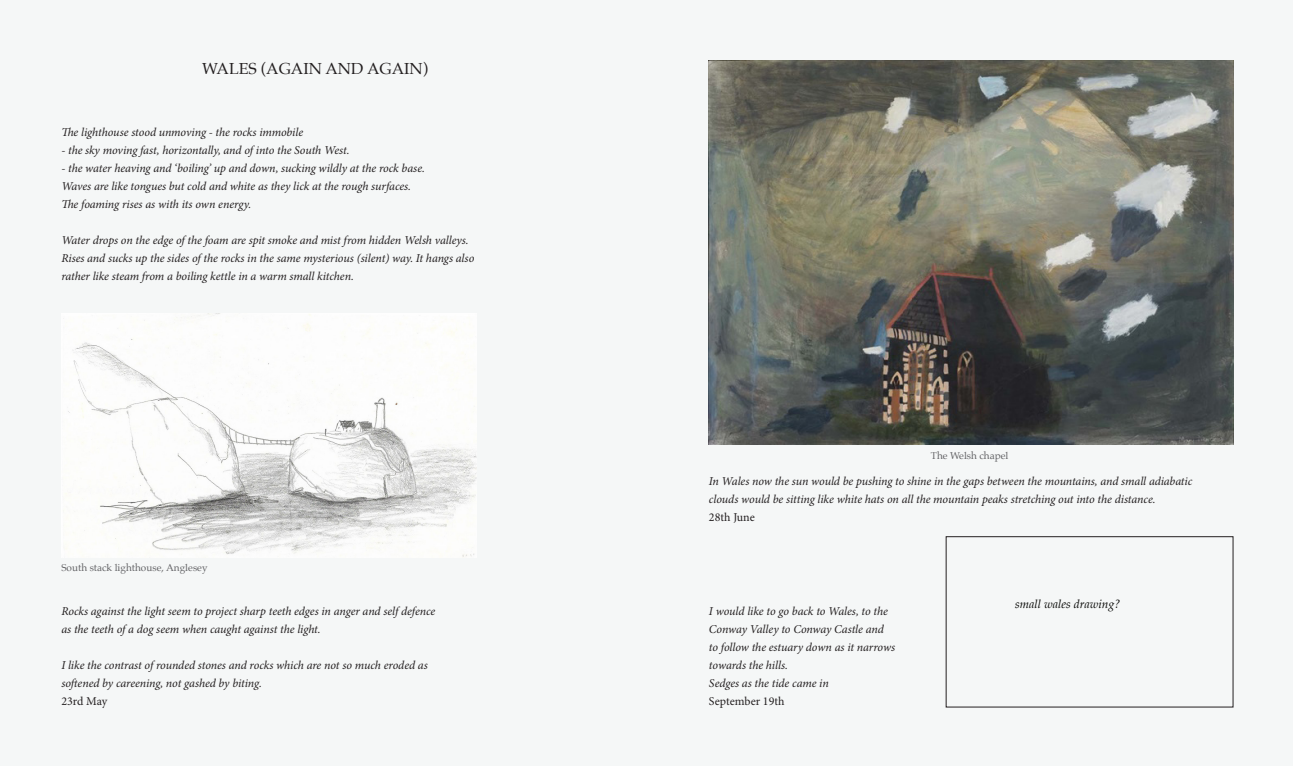
<style>
.page{position:relative;width:1293px;height:766px;background:#fff}
.page>*{position:absolute;margin:0;border:0;box-sizing:border-box;transform-origin:0 0}
.t1{font:16px "Palatino";color:#231f20}
.t2{font:italic 12px/18px "Minion Pro";letter-spacing:-.01em;color:#231f20}
.t3{font:12px "Minion Pro";color:#231f20}
.t4{font:italic 12px "Palatino";color:#040503}
.t5{font:10px "Palatino";color:#636366}
</style>
<div class="page">
<div style="left:0;top:0;width:1293px;height:765px;background:#f5f7f7"></div>
<img style="left:68px;top:313px;width:408px;height:244px">
<img style="left:709px;top:60px;width:524px;height:384px">
<div style="left:945px;top:536px;width:288px;height:171px;border:1px solid #231f20"></div>
<p class="t1" style="left:202px;top:55px;width:228px">WALES (AGAIN AND AGAIN)</p>
<p class="t2" style="left:61px;top:123px;width:243px">The lighthouse stood unmoving - the rocks immobile</p>
<p class="t2" style="left:61px;top:141px;width:290px">- the sky moving fast, horizontally, and of into the South West.</p>
<p class="t2" style="left:61px;top:159px;width:365px">- the water heaving and ‘boiling’ up and down, sucking wildly at the rock base.</p>
<p class="t2" style="left:61px;top:177px;width:351px">Waves are like tongues but cold and white as they lick at the rough surfaces.</p>
<p class="t2" style="left:61px;top:195px;width:191px">The foaming rises as with its own energy.</p>
<p class="t2" style="left:61px;top:231px;width:409px">Water drops on the edge of the foam are spit smoke and mist from hidden Welsh valleys.</p>
<p class="t2" style="left:61px;top:249px;width:414px">Rises and sucks up the sides of the rocks in the same mysterious (silent) way. It hangs also rather like steam from a boiling kettle in a warm small kitchen.</p>
<p class="t5" style="left:61px;top:559px;width:148px">South stack lighthouse, Anglesey</p>
<p class="t2" style="left:61px;top:602px;width:375px">Rocks against the light seem to project sharp teeth edges in anger and self defence as the teeth of a dog seem when caught against the light.</p>
<p class="t2" style="left:61px;top:656px;width:368px">I like the contrast of rounded stones and rocks which are not so much eroded as softened by careening, not gashed by biting.</p>
<p class="t3" style="left:61px;top:693px;width:47px">23rd May</p>
<p class="t5" style="left:931px;top:447px;width:79px">The Welsh chapel</p>
<p class="t2" style="left:709px;top:472px;width:485px">In Wales now the sun would be pushing to shine in the gaps between the mountains, and small adiabatic clouds would be sitting like white hats on all the mountain peaks stretching out into the distance.</p>
<p class="t3" style="left:709px;top:509px;width:47px">28th June</p>
<p class="t2" style="left:709px;top:602px;width:188px">I would like to go back to Wales, to the<br>Conway Valley to Conway Castle and to follow the estuary down as it narrows towards the hills.</p>
<p class="t2" style="left:709px;top:674px;width:121px">Sedges as the tide came in</p>
<p class="t3" style="left:709px;top:693px;width:77px">September 19th</p>
<p class="t4" style="left:1015px;top:594px;width:107px">small wales drawing?</p>
</div>
